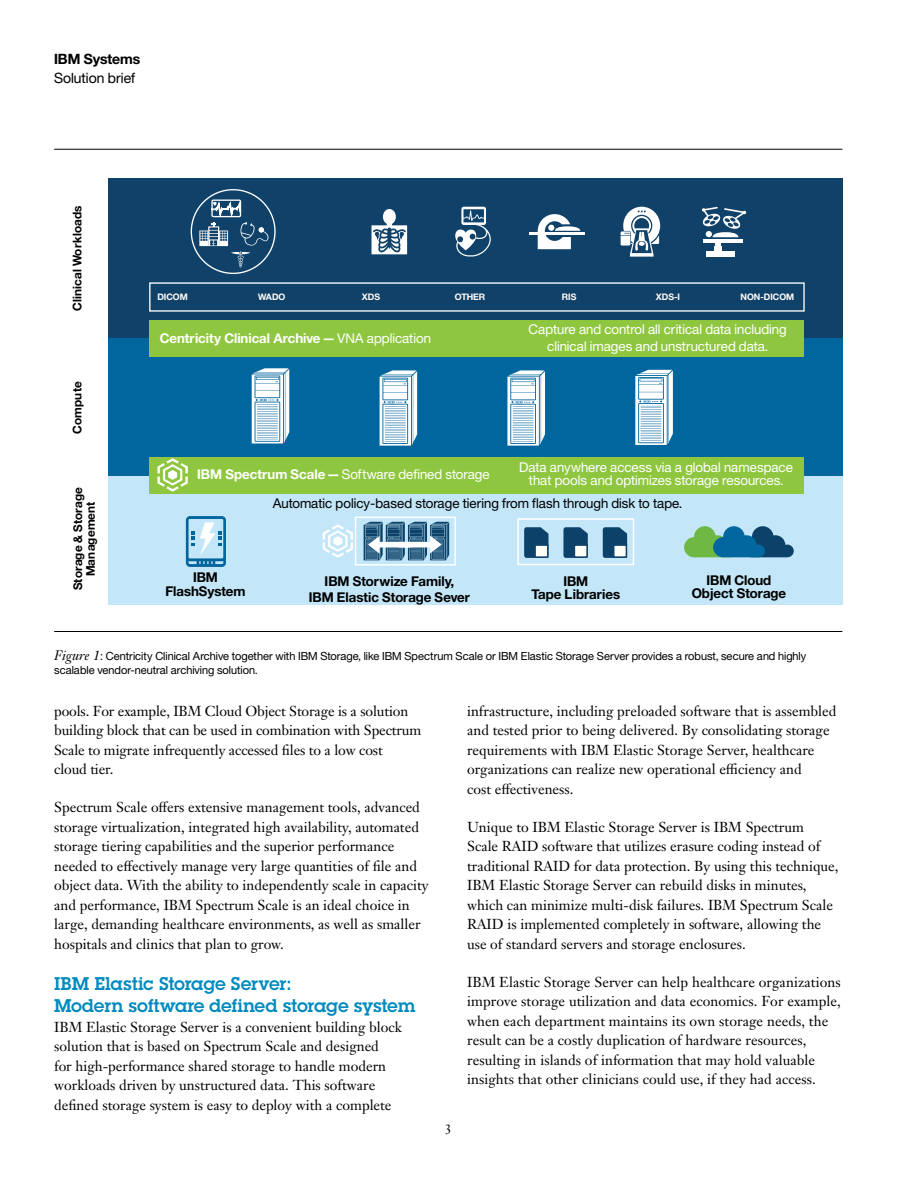
<style>
.page{position:relative;width:918px;height:1188px;background:#fff}
.page>*{position:absolute;margin:0;border:0;box-sizing:border-box;transform-origin:0 0}
._2A_head__color{font:18px "Lubalin Demifor IBM";color:#008abf}
._2C_body{font:14.25px/19.5px "Janson Text LT Pro";color:#000}
.t1{font:14.25px "Helv Neue Romanfor IBM";color:#000}
.t2{font:14.25px "Helv Neue Boldfor IBM";color:#000}
.t3{font:13.5px/13.5px "Helv Neue Romanfor IBM";color:#fff;text-align:center}
.t4{font:13.5px/13.5px "Helv Neue Boldfor IBM";color:#000101;text-align:center}
.t5{font:13.5px "Helv Neue Romanfor IBM";color:#000101}
.t6{font:13.5px "Helv Neue Boldfor IBM";color:#fff}
.t7{font:13.5px "Janson Text LT Pro";color:#000}
.t8{font:12px/12.5px "Helv Neue Boldfor IBM";letter-spacing:.015em;color:#000;text-align:center}
._2E_figure_caption{font:11.25px/13.5px "Helv Neue Romanfor IBM";color:#000}
.t9{font:9px "Helv Neue Boldfor IBM";color:#fffbf7}
.s1{font-family:"Helv Neue Romanfor IBM"}
.s2{font-family:"Helv Neue Boldfor IBM"}
.s3{font-family:"Janson Text LT Pro";font-style:italic;font-size:13.5px}
</style>
<div class="page">
<hr style="left:54px;top:149px;width:788px;height:1px;background:#000">
<hr style="left:54px;top:631px;width:788px;height:1px;background:#000">
<div style="left:108px;top:178px;width:734px;height:160px;background:#0f4169"></div>
<div style="left:108px;top:338px;width:734px;height:138px;background:#01659e"></div>
<div style="left:108px;top:476px;width:734px;height:128px;background:#c3e6f8"></div>
<div style="left:150px;top:320px;width:654px;height:36px;background:#8ec73f"></div>
<svg style="left:199px;top:193px;width:69px;height:75px"></svg>
<div style="left:150px;top:457px;width:654px;height:36px;background:#8ec73f"></div>
<hr style="left:529px;top:233px;width:56px;height:2px;background:#fff">
<svg style="left:538px;top:214px;width:42px;height:35px"></svg>
<div style="left:714px;top:246px;width:8px;height:5px;background:#fff"></div>
<div style="left:706px;top:251px;width:29px;height:5px;background:#fff"></div>
<svg style="left:702px;top:207px;width:44px;height:39px"></svg>
<svg style="left:372px;top:209px;width:35px;height:45px"></svg>
<svg style="left:621px;top:207px;width:39px;height:50px"></svg>
<svg style="left:455px;top:207px;width:36px;height:50px"></svg>
<svg style="left:635px;top:370px;width:38px;height:75px"></svg>
<svg style="left:507px;top:370px;width:38px;height:76px"></svg>
<svg style="left:380px;top:370px;width:37px;height:76px"></svg>
<svg style="left:252px;top:368px;width:37px;height:75px"></svg>
<svg style="left:186px;top:516px;width:39px;height:50px"></svg>
<svg style="left:157px;top:458px;width:31px;height:34px"></svg>
<div style="left:517px;top:518px;width:117px;height:47px;border:2px solid #fff"></div>
<svg style="left:524px;top:527px;width:25px;height:31px"></svg>
<div style="left:534px;top:544px;width:15px;height:14px;background:#fffef6;border:2px solid #0f436a"></div>
<svg style="left:603px;top:527px;width:24px;height:31px"></svg>
<div style="left:613px;top:544px;width:14px;height:14px;background:#fffef6;border:2px solid #0f436a"></div>
<svg style="left:563px;top:527px;width:25px;height:31px"></svg>
<div style="left:574px;top:544px;width:14px;height:14px;background:#fffef6;border:2px solid #0f436a"></div>
<svg style="left:364px;top:522px;width:85px;height:38px"></svg>
<div style="left:355px;top:517px;width:101px;height:49px;border:2px solid #fff"></div>
<svg style="left:323px;top:524px;width:30px;height:34px"></svg>
<svg style="left:684px;top:526px;width:110px;height:31px"></svg>
<p class="t2" style="left:54px;top:50px;width:88px">IBM Systems</p>
<p class="t1" style="left:54px;top:69px;width:83px">Solution brief</p>
<p class="t8" style="left:71px;top:311px;width:107px;rotate:-90deg">Clinical Workloads</p>
<p class="t8" style="left:71px;top:434px;width:54px;rotate:-90deg">Compute</p>
<p class="t8" style="left:71px;top:590px;width:105px;rotate:-90deg">Storage &amp; Storage<br>Management</p>
<p class="t9" style="left:157px;top:291px;width:32px">DICOM</p>
<p class="t9" style="left:258px;top:291px;width:29px">WADO</p>
<p class="t9" style="left:362px;top:291px;width:20px">XDS</p>
<p class="t9" style="left:455px;top:291px;width:32px">OTHER</p>
<p class="t9" style="left:562px;top:291px;width:16px">RIS</p>
<p class="t9" style="left:656px;top:291px;width:26px">XDS-I</p>
<p class="t9" style="left:741px;top:291px;width:55px">NON-DICOM</p>
<p class="t3" style="left:529px;top:323px;width:259px">Capture and control all critical data including</p>
<p class="t3" style="left:547px;top:339px;width:222px">clinical images and unstructured data.</p>
<p class="t6" style="left:160px;top:330px;width:273px">Centricity Clinical Archive —<span class="s1">VNA application</span></p>
<p class="t3" style="left:197px;top:467px;width:294px"><span class="s2">IBM Spectrum Scale —</span>Software defined storage</p>
<p class="t3" style="left:519px;top:460px;width:275px">Data anywhere access via a global namespace that pools and optimizes storage resources.</p>
<p class="t5" style="left:273px;top:495px;width:411px">Automatic policy-based storage tiering from flash through disk to tape.</p>
<p class="t4" style="left:165px;top:570px;width:82px">IBM<br>FlashSystem</p>
<p class="t4" style="left:531px;top:574px;width:90px">IBM<br>Tape Libraries</p>
<p class="t4" style="left:325px;top:574px;width:131px">IBM Storwize Family,</p>
<p class="t4" style="left:309px;top:590px;width:163px">IBM Elastic Storage Sever</p>
<p class="t4" style="left:692px;top:573px;width:96px">IBM Cloud<br>Object Storage</p>
<p class="_2E_figure_caption" style="left:54px;top:649px;width:754px"><span class="s3">Figure 1</span>: Centricity Clinical Archive together with IBM Storage, like IBM Spectrum Scale or IBM Elastic Storage Server provides a robust, secure and highly scalable vendor-neutral archiving solution.</p>
<p class="_2C_body" style="left:54px;top:701px;width:369px">pools. For example, IBM Cloud Object Storage is a solution building block that can be used in combination with Spectrum Scale to migrate infrequently accessed files to a low cost<br>cloud tier.</p>
<p class="_2C_body" style="left:54px;top:798px;width:376px">Spectrum Scale offers extensive management tools, advanced storage virtualization, integrated high availability, automated storage tiering capabilities and the superior performance needed to effectively manage very large quantities of file and object data. With the ability to independently scale in capacity and performance, IBM Spectrum Scale is an ideal choice in large, demanding healthcare environments, as well as smaller hospitals and clinics that plan to grow.</p>
<h3 class="_2A_head__color" style="left:54px;top:971px;width:239px">IBM Elastic Storage Server:</h3>
<h3 class="_2A_head__color" style="left:54px;top:994px;width:363px">Modern software defined storage system</h3>
<p class="_2C_body" style="left:54px;top:1017px;width:349px">IBM Elastic Storage Server is a convenient building block solution that is based on Spectrum Scale and designed<br>for high-performance shared storage to handle modern workloads driven by unstructured data. This software defined storage system is easy to deploy with a complete</p>
<p class="t7" style="left:445px;top:1121px;width:9px">3</p>
<p class="_2C_body" style="left:467px;top:701px;width:371px">infrastructure, including preloaded software that is assembled and tested prior to being delivered. By consolidating storage requirements with IBM Elastic Storage Server, healthcare organizations can realize new operational efficiency and<br>cost effectiveness.</p>
<p class="_2C_body" style="left:467px;top:817px;width:373px">Unique to IBM Elastic Storage Server is IBM Spectrum Scale RAID software that utilizes erasure coding instead of traditional RAID for data protection. By using this technique, IBM Elastic Storage Server can rebuild disks in minutes, which can minimize multi-disk failures. IBM Spectrum Scale RAID is implemented completely in software, allowing the use of standard servers and storage enclosures.</p>
<p class="_2C_body" style="left:467px;top:972px;width:375px">IBM Elastic Storage Server can help healthcare organizations improve storage utilization and data economics. For example, when each department maintains its own storage needs, the result can be a costly duplication of hardware resources, resulting in islands of information that may hold valuable insights that other clinicians could use, if they had access.</p>
</div>
